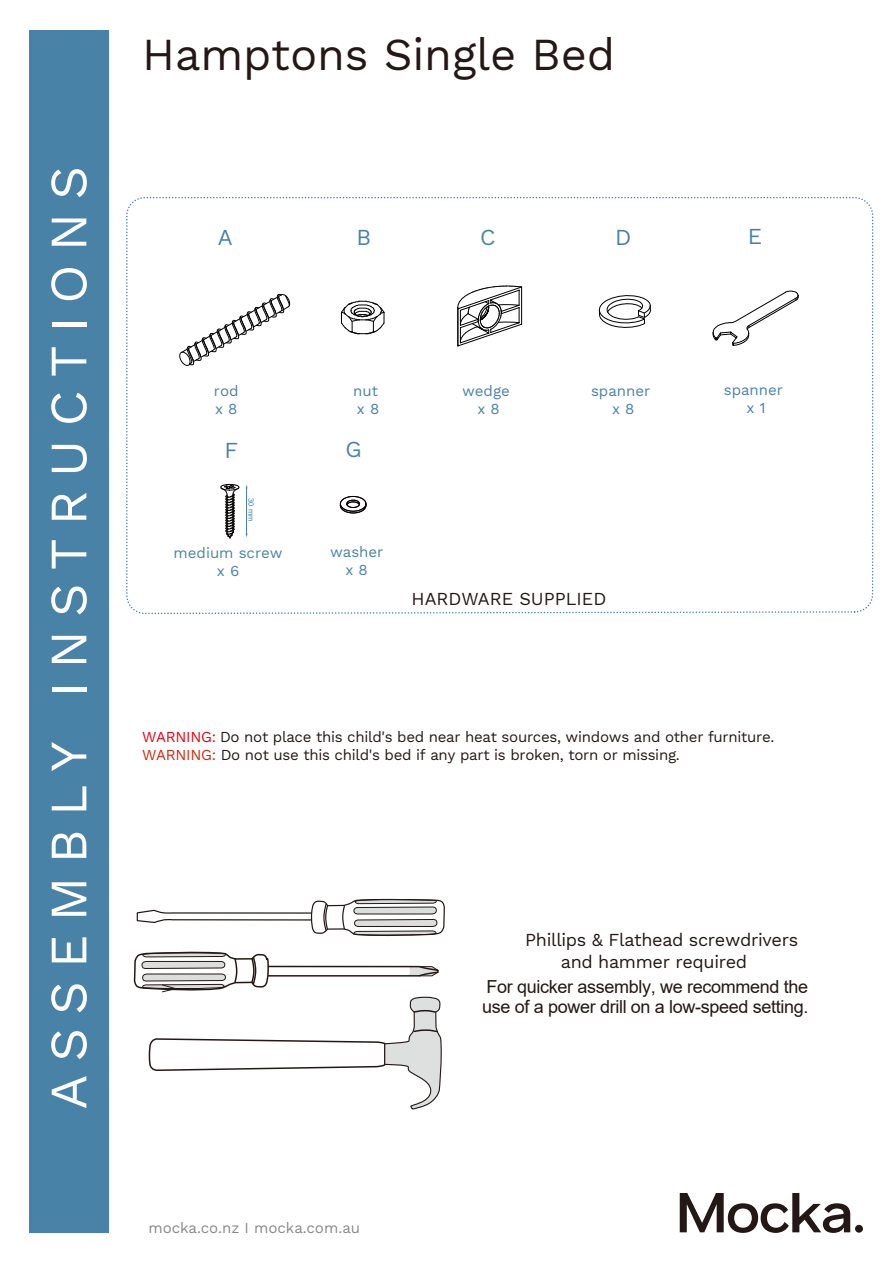
<style>
.page{position:relative;width:893px;height:1263px;background:#fff}
.page>*{position:absolute;margin:0;border:0;box-sizing:border-box;transform-origin:0 0}
.t1{font:52.5px "Work Sans";letter-spacing:.25em;color:#fff}
.t2{font:45px "Work Sans";letter-spacing:-.005em;color:#231815}
.t3{font:22.5px "Work Sans";color:#4982a7}
.t4{font:18px/19.4px "Arial";letter-spacing:-.02em;color:#231815}
.t5{font:18px/21.6px "Work Sans";letter-spacing:-.02em;color:#231815}
.t6{font:18px "Work Sans";color:#231815}
.t7{font:15px/18px "Work Sans";letter-spacing:-.02em;color:#231815}
.t8{font:15px/18px "Work Sans";color:#4982a7;text-align:center}
.t9{font:15px "Work Sans";color:#888}
.t10{font:7.5px "Arial";color:#4982a7}
.s1{color:#4983a8}
.s2{color:#e60012}
.s3{color:#d32509}
</style>
<div class="page">
<div style="left:29px;top:30px;width:80px;height:1203px;background:#4982a7"></div>
<svg style="left:126px;top:197px;width:748px;height:418px"></svg>
<svg style="left:680px;top:1193px;width:170px;height:40px"></svg>
<div style="left:855px;top:1225px;width:8px;height:8px;background:#231815;border-radius:50%"></div>
<svg style="left:133px;top:898px;width:312px;height:212px"></svg>
<svg style="left:179px;top:294px;width:111px;height:72px"></svg>
<svg style="left:341px;top:301px;width:44px;height:33px"></svg>
<svg style="left:713px;top:291px;width:86px;height:55px"></svg>
<svg style="left:457px;top:286px;width:66px;height:61px"></svg>
<svg style="left:596px;top:295px;width:58px;height:33px"></svg>
<hr style="left:246px;top:488px;width:1px;height:46px;background:#4982a7">
<svg style="left:245px;top:484px;width:3px;height:4px"></svg>
<svg style="left:220px;top:484px;width:19px;height:55px"></svg>
<svg style="left:340px;top:496px;width:27px;height:17px"></svg>
<h1 class="t1" style="left:38px;top:1109px;width:945px;rotate:-90deg">ASSEMBLY INSTRUCTIONS</h1>
<h2 class="t2" style="left:142px;top:28px;width:474px">Hamptons Single Bed</h2>
<h3 class="t3" style="left:218px;top:224px;width:16px">A</h3>
<h3 class="t3" style="left:356px;top:224px;width:16px">B</h3>
<h3 class="t3" style="left:480px;top:224px;width:17px">C</h3>
<h3 class="t3" style="left:615px;top:224px;width:18px">D</h3>
<p class="t8" style="left:214px;top:383px;width:26px;text-align:left">rod x 8</p>
<p class="t8" style="left:462px;top:383px;width:49px">wedge x 8</p>
<p class="t8" style="left:353px;top:383px;width:28px;text-align:left">nut x 8</p>
<p class="t8" style="left:591px;top:383px;width:61px">spanner x 8</p>
<h3 class="t3" style="left:224px;top:437px;width:15px">F</h3>
<p class="t10" style="left:256px;top:498px;width:24px;rotate:90deg">30 mm</p>
<p class="t8" style="left:174px;top:544px;width:111px"><span class="s1">medium</span> screw x 6</p>
<h3 class="t3" style="left:345px;top:436px;width:18px">G</h3>
<p class="t8" style="left:330px;top:544px;width:55px">washer x 8</p>
<p class="t6" style="left:411px;top:589px;width:196px">HARDWARE SUPPLIED</p>
<h3 class="t3" style="left:748px;top:223px;width:16px">E</h3>
<p class="t8" style="left:724px;top:381px;width:61px">spanner x 1</p>
<p class="t7" style="left:142px;top:728px;width:634px"><span class="s2">WARNING:</span> Do not place this child's bed near heat sources, windows and other furniture.<br><span class="s3">WARNING:</span> Do not use this child's bed if any part is broken, torn or missing.</p>
<p class="t5" style="left:561px;top:930px;width:239px;text-indent:-36px">Phillips &amp; Flathead screwdrivers and hammer required</p>
<p class="t9" style="left:148px;top:1219px;width:213px">mocka.co.nz I mocka.com.au</p>
<p class="t4" style="left:482px;top:977px;width:328px">For quicker assembly, we recommend the use of a power drill on a low-speed setting.</p>
</div>
